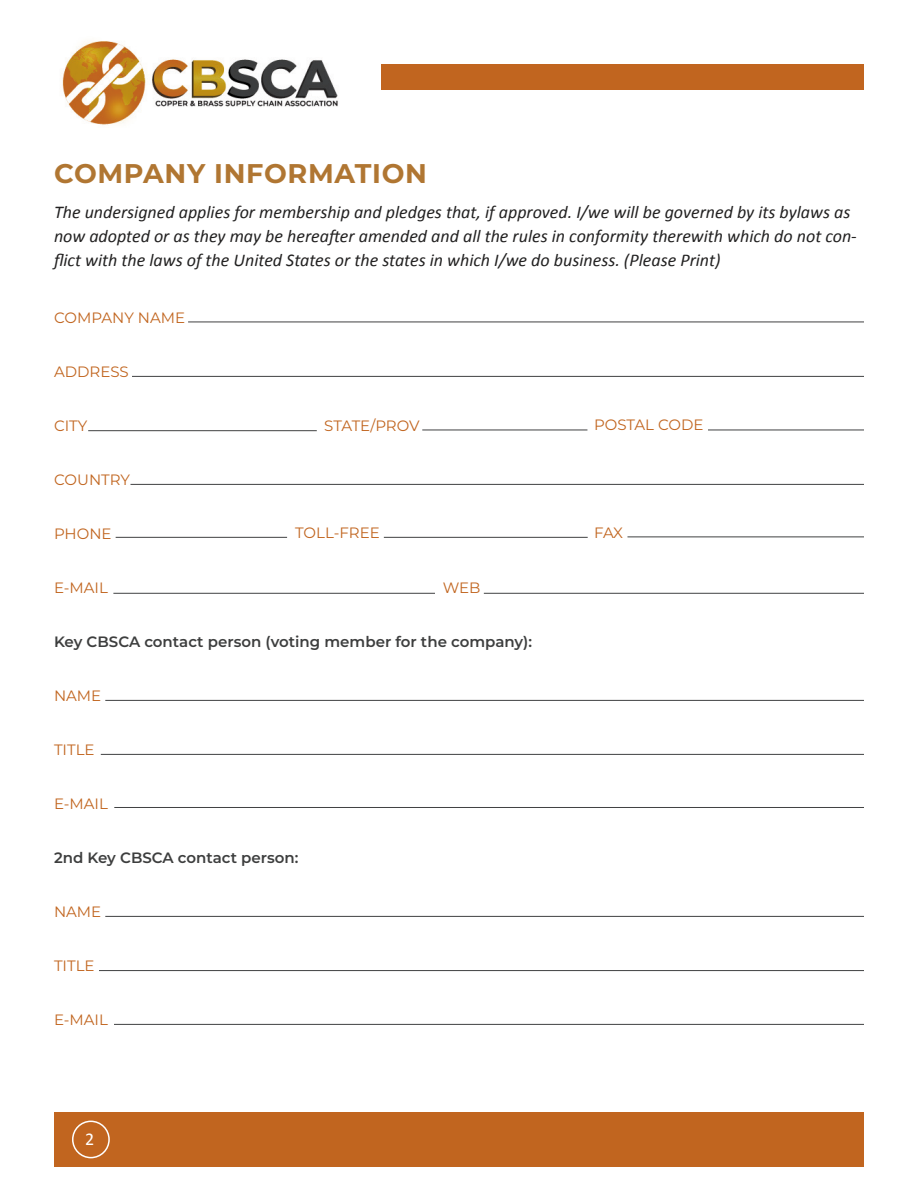
<style>
.page{position:relative;width:918px;height:1188px;background:#fff}
.page>*{position:absolute;margin:0;border:0;box-sizing:border-box;transform-origin:0 0}
.t1{font:700 27px "Montserrat";letter-spacing:.025em;color:#b07632}
.t2{font:italic 18px/24px "Calibri";color:#222121}
.t3{font:18px "Calibri";color:#fff}
.t4{font:15px "Montserrat";color:#c1651f}
.t5{font:600 15px "Montserrat";color:#3d3e3e}
</style>
<div class="page">
<div style="left:54px;top:1112px;width:810px;height:55px;background:#c1651f"></div>
<div style="left:72px;top:1121px;width:38px;height:37px;border:2px solid #fff;border-radius:50%"></div>
<hr style="left:188px;top:322px;width:676px;height:1px;background:#404142">
<hr style="left:132px;top:376px;width:732px;height:1px;background:#404142">
<hr style="left:88px;top:430px;width:229px;height:1px;background:#404142">
<hr style="left:422px;top:430px;width:165px;height:1px;background:#404142">
<hr style="left:708px;top:430px;width:156px;height:1px;background:#404142">
<hr style="left:130px;top:484px;width:734px;height:1px;background:#404142">
<hr style="left:116px;top:537px;width:171px;height:1px;background:#404142">
<hr style="left:384px;top:537px;width:204px;height:1px;background:#404142">
<hr style="left:627px;top:537px;width:237px;height:1px;background:#404142">
<hr style="left:113px;top:593px;width:322px;height:1px;background:#404142">
<hr style="left:484px;top:593px;width:380px;height:1px;background:#404142">
<hr style="left:105px;top:700px;width:759px;height:1px;background:#404142">
<hr style="left:101px;top:754px;width:763px;height:1px;background:#404142">
<hr style="left:114px;top:807px;width:750px;height:1px;background:#404142">
<hr style="left:105px;top:916px;width:759px;height:1px;background:#404142">
<hr style="left:99px;top:970px;width:765px;height:1px;background:#404142">
<hr style="left:114px;top:1024px;width:750px;height:1px;background:#404142">
<img style="left:62px;top:41px;width:276px;height:84px">
<div style="left:382px;top:65px;width:482px;height:25px;background:#c1651f"></div>
<p class="t1" style="left:54px;top:154px;width:375px">COMPANY INFORMATION</p>
<p class="t2" style="left:54px;top:199px;width:804px">The undersigned applies for membership and pledges that, if approved. I/we will be governed by its bylaws as now adopted or as they may be hereafter amended and all the rules in conformity therewith which do not con&shy;flict with the laws of the United States or the states in which I/we do business. (Please Print)</p>
<p class="t4" style="left:54px;top:307px;width:133px">COMPANY NAME</p>
<p class="t4" style="left:54px;top:361px;width:76px">ADDRESS</p>
<p class="t4" style="left:54px;top:415px;width:35px">CITY</p>
<p class="t4" style="left:54px;top:469px;width:78px">COUNTRY</p>
<p class="t4" style="left:54px;top:523px;width:59px">PHONE</p>
<p class="t4" style="left:54px;top:577px;width:55px">E-MAIL</p>
<p class="t4" style="left:324px;top:415px;width:97px">STATE/PROV</p>
<p class="t4" style="left:594px;top:415px;width:111px">POSTAL CODE</p>
<p class="t4" style="left:295px;top:523px;width:86px">TOLL-FREE</p>
<p class="t4" style="left:594px;top:523px;width:31px">FAX</p>
<p class="t4" style="left:443px;top:577px;width:39px">WEB</p>
<p class="t5" style="left:54px;top:631px;width:480px">Key CBSCA contact person (voting member for the company):</p>
<p class="t4" style="left:54px;top:685px;width:49px">NAME</p>
<p class="t4" style="left:54px;top:739px;width:42px">TITLE</p>
<p class="t4" style="left:54px;top:793px;width:55px">E-MAIL</p>
<p class="t5" style="left:54px;top:847px;width:246px">2nd Key CBSCA contact person:</p>
<p class="t4" style="left:54px;top:901px;width:49px">NAME</p>
<p class="t4" style="left:54px;top:955px;width:42px">TITLE</p>
<p class="t4" style="left:54px;top:1009px;width:55px">E-MAIL</p>
<p class="t3" style="left:85px;top:1128px;width:11px">2</p>
</div>
